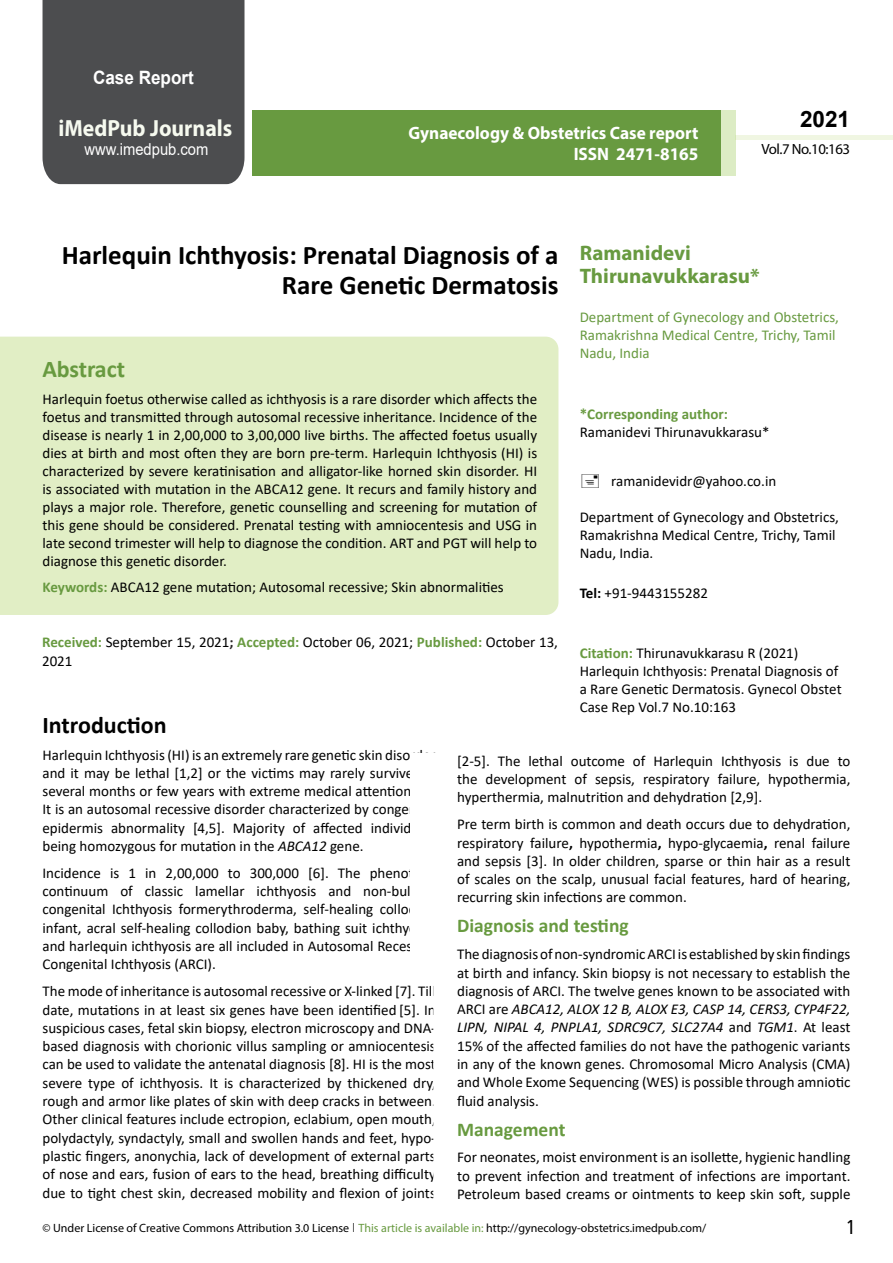
<style>
.page{position:relative;width:893px;height:1263px;background:#fff}
.page>*{position:absolute;margin:0;border:0;box-sizing:border-box;transform-origin:0 0}
.t1{font:700 27px/29.7px "Calibri";color:#000;text-align:right}
.t2{font:25.5px "Tunga";color:#000}
.t3{font:700 24px "Calibri";color:#000}
.t4{font:700 24px "Calibri";letter-spacing:-.005em;color:#689a40}
.t5{font:700 23.4px "Myriad Pro";color:#f6faef;scale:.93 1}
.t6{font:700 22.5px "Arial";color:#000}
.t7{font:700 21px/23.1px "Myriad Pro";color:#689a40}
.t8{font:700 19.5px "Calibri";color:#689a40}
.t9{font:700 18.45px "Arial";color:#fff;scale:.93 1}
.t10{font:700 18px/21.6px "Myriad Pro";color:#fff;text-align:right;scale:.96 1}
.t11{font:16.5px "Arial";color:#fff;scale:.89 1}
.t12{font:15px/18.3px "Calibri";color:#000;text-align:justify}
.t13{font:15px/18px "Calibri";color:#689a40}
.t14{font:700 15px "Calibri";color:#689a40}
.t15{font:14.85px "Myriad Pro";letter-spacing:-.03em;color:#000}
.t16{font:12px "Myriad Pro";color:#000}
.s1{font-weight:700;color:#689a40}
.s2{font-weight:700}
.s3{font-weight:700;color:#292526}
.s4{font-style:italic}
.s5{font-family:"Tunga"}
.s6{color:#689a40}
</style>
<div class="page">
<div style="left:43px;top:0;width:201px;height:184px;background:#4c4d4f"></div>
<div style="left:736px;top:135px;width:157px;height:5px;background:#f0f6e2"></div>
<div style="left:720px;top:110px;width:16px;height:66px;background:#dcecc4"></div>
<div style="left:252px;top:110px;width:469px;height:66px;background:#689a40"></div>
<div style="left:0;top:337px;width:558px;height:278px;background:#e1eec5"></div>
<p class="t9" style="left:93px;top:64px;width:110px">Case Report</p>
<h3 class="t5" style="left:58px;top:113px;width:188px">iMedPub Journals</h3>
<p class="t11" style="left:85px;top:138px;width:141px">www.imedpub.com</p>
<p class="t10" style="left:409px;top:121px;width:303px">Gynaecology &amp; Obstetrics Case report<br>ISSN 2471-8165</p>
<h3 class="t6" style="left:800px;top:104px;width:52px">2021</h3>
<p class="t15" style="left:761px;top:140px;width:90px">Vol.7 No.10:163</p>
<h1 class="t1" style="left:62px;top:240px;width:498px">Harlequin Ichthyosis: Prenatal Diagnosis of a<br>Rare Genetic Dermatosis</h1>
<h3 class="t4" style="left:43px;top:352px;width:84px">Abstract</h3>
<p class="t12" style="left:43px;top:390px;width:496px">Harlequin foetus otherwise called as ichthyosis is a rare disorder which affects the foetus and transmitted through autosomal recessive inheritance. Incidence of the disease is nearly 1 in 2,00,000 to 3,00,000 live births. The affected foetus usually dies at birth and most often they are born pre-term. Harlequin Ichthyosis (HI) is characterized by severe keratinisation and alligator-like horned skin disorder. HI is associated with mutation in the ABCA12 gene. It recurs and family history and plays a major role. Therefore, genetic counselling and screening for mutation of this gene should be considered. Prenatal testing with amniocentesis and USG in late second trimester will help to diagnose the condition. ART and PGT will help to diagnose this genetic disorder.</p>
<p class="t12" style="left:43px;top:578px;width:463px"><span class="s1">Keywords:</span> ABCA12 gene mutation; Autosomal recessive; Skin abnormalities</p>
<h3 class="t7" style="left:580px;top:241px;width:181px">Ramanidevi<br>Thirunavukkarasu*</h3>
<p class="t13" style="left:580px;top:308px;width:261px">Department of Gynecology and Obstetrics,<br>Ramakrishna Medical Centre, Trichy, Tamil<br>Nadu, India</p>
<p class="t14" style="left:580px;top:403px;width:150px">*Corresponding author:</p>
<p class="t12" style="left:580px;top:422px;width:191px">Ramanidevi Thirunavukkarasu*</p>
<p class="t12" style="left:611px;top:472px;width:167px">ramanidevidr@yahoo.co.in</p>
<p class="t12" style="left:580px;top:508px;width:261px;text-align:left">Department of Gynecology and Obstetrics,<br>Ramakrishna Medical Centre, Trichy, Tamil<br>Nadu, India.</p>
<p class="t12" style="left:580px;top:583px;width:130px"><span class="s2">Tel:</span> +91-9443155282</p>
<p class="t12" style="left:42px;top:633px;width:517px;line-height:18.8px"><span class="s1">Received:</span> September 15, 2021<span class="s3">;</span> <span class="s1">Accepted:</span> October 06, 2021; <span class="s1">Published:</span> October 13,<br>2021</p>
<p class="t12" style="left:580px;top:644px;width:264px;text-align:left"><span class="s1">Citation:</span> Thirunavukkarasu R (2021)<br>Harlequin Ichthyosis: Prenatal Diagnosis of a Rare Genetic Dermatosis. Gynecol Obstet Case Rep Vol.7 No.10:163</p>
<h3 class="t3" style="left:43px;top:708px;width:126px">Introduction</h3>
<p class="t12" style="left:43px;top:745px;width:395px">Harlequin Ichthyosis (HI) is an extremely rare genetic skin disorder and it may be lethal [1,2] or the victims may rarely survive for several months or few years with extreme medical attention [3].<br>It is an autosomal recessive disorder characterized by congenital epidermis abnormality [4,5]. Majority of affected individuals being homozygous for mutation in the <span class="s4">ABCA12</span> gene.</p>
<p class="t12" style="left:43px;top:863px;width:395px">Incidence is 1 in 2,00,000 to 300,000 [6]. The phenotype continuum of classic lamellar ichthyosis and non-bullous congenital Ichthyosis formerythroderma, self-healing collodion infant, acral self-healing collodion baby, bathing suit ichthyosis, and harlequin ichthyosis are all included in Autosomal Recessive Congenital Ichthyosis (ARCI).</p>
<p class="t12" style="left:43px;top:982px;width:395px">The mode of inheritance is autosomal recessive or X-linked [7]. Till date, mutations in at least six genes have been identified [5]. In suspicious cases, fetal skin biopsy, electron microscopy and DNA&shy;based diagnosis with chorionic villus sampling or amniocentesis can be used to validate the antenatal diagnosis [8]. HI is the most severe type of ichthyosis. It is characterized by thickened dry, rough and armor like plates of skin with deep cracks in between.<br>Other clinical features include ectropion, eclabium, open mouth, polydactyly, syndactyly, small and swollen hands and feet, hypo&shy;plastic fingers, anonychia, lack of development of external parts of nose and ears, fusion of ears to the head, breathing difficulty due to tight chest skin, decreased mobility and flexion of joints</p>
<p class="t12" style="left:457px;top:751px;width:395px">[2-5]. The lethal outcome of Harlequin Ichthyosis is due to the development of sepsis, respiratory failure, hypothermia, hyperthermia, malnutrition and dehydration [2,9].</p>
<p class="t12" style="left:457px;top:815px;width:395px">Pre term birth is common and death occurs due to dehydration, respiratory failure<span class="s2">,</span> hypothermia<span class="s2">,</span> hypo-glycaemia<span class="s2">,</span> renal failure and sepsis [3]. In older children, sparse or thin hair as a result of scales on the scalp, unusual facial features, hard of hearing, recurring skin infections are common.</p>
<h3 class="t8" style="left:457px;top:912px;width:173px">Diagnosis and testing</h3>
<p class="t12" style="left:457px;top:945px;width:395px">The diagnosis of non-syndromic ARCI is established by skin findings at birth and infancy. Skin biopsy is not necessary to establish the diagnosis of ARCI. The twelve genes known to be associated with ARCI are <span class="s4">ABCA12, ALOX 12 B, ALOX E3, CASP 14, CERS3, CYP4F22, LIPN, NIPAL 4, PNPLA1, SDRC9C7, SLC27A4</span> and <span class="s4">TGM1</span>. At least 15% of the affected families do not have the pathogenic variants in any of the known genes. Chromosomal Micro Analysis (CMA) and Whole Exome Sequencing (WES) is possible through amniotic fluid analysis.</p>
<h3 class="t8" style="left:457px;top:1115px;width:110px">Management</h3>
<p class="t12" style="left:457px;top:1148px;width:395px">For neonates, moist environment is an isollette, hygienic handling to prevent infection and treatment of infections are important.<br>Petroleum based creams or ointments to keep skin soft, supple</p>
<p class="t16" style="left:43px;top:1220px;width:665px">© Under License of Creative Commons Attribution 3.0 License <span class="s5">|</span> <span class="s6">This article is available in:</span> http://gynecology-obstetrics.imedpub.com/</p>
<h2 class="t2" style="left:847px;top:1210px;width:9px">1</h2>
</div>
